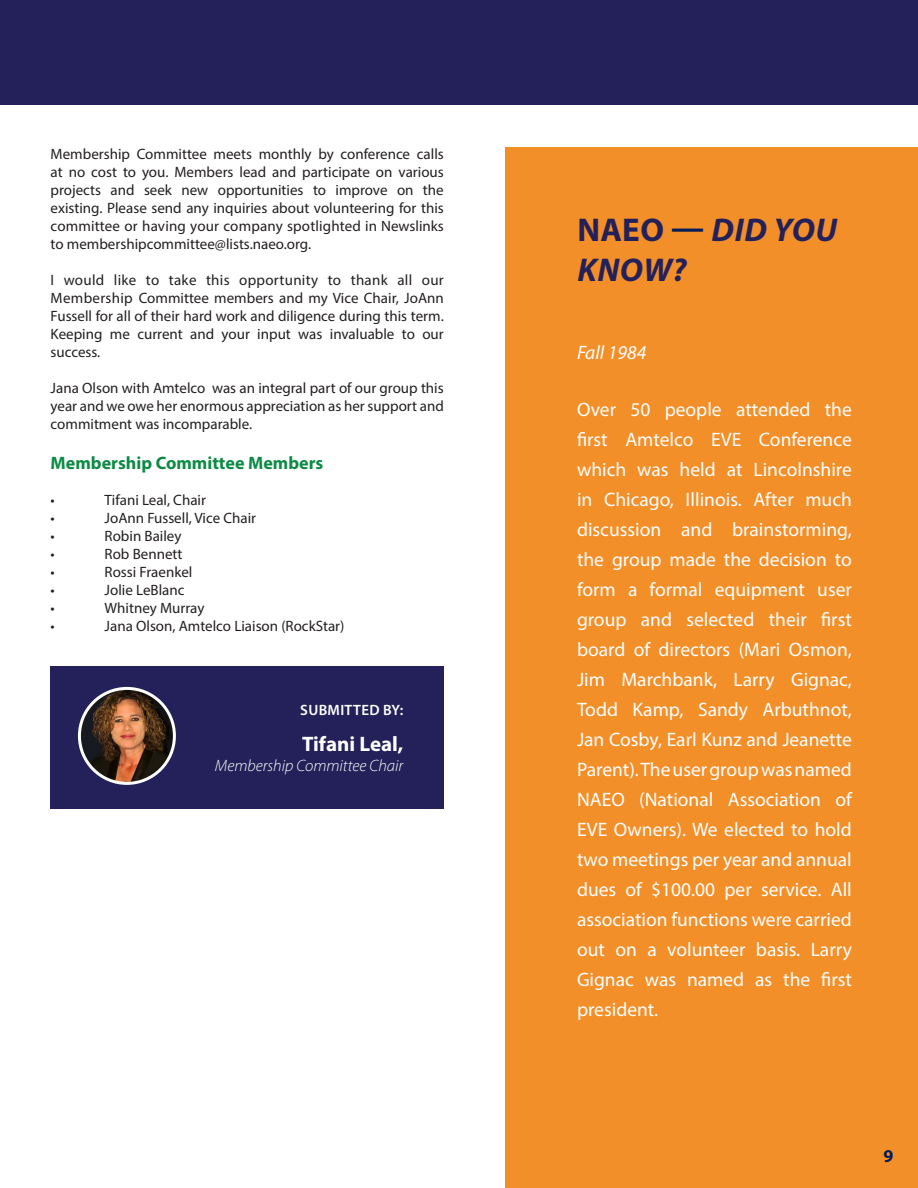
<style>
.page{position:relative;width:918px;height:1188px;background:#fff}
.page>*{position:absolute;margin:0;border:0;box-sizing:border-box;transform-origin:0 0}
.Section_Heading{font:italic 700 33px/39.6px "Myriad Pro";letter-spacing:.015em;color:#242059}
.Body{font:700 21px "Myriad Pro";color:#fff}
.Body-2{font:19.5px/30px "Myriad Pro";color:#fff;text-align:justify}
.Body-3{font:italic 19.5px "Myriad Pro";color:#fff}
.Subheading{font:700 18px "Myriad Pro";color:#0d8b45}
.t1{font:700 18px "Myriad Pro";color:#001e5b}
.Body-4{font:italic 300 16.5px "Myriad Pro";color:#fff}
.Body-5{font:15px/18px "Myriad Pro";color:#231f20;text-align:justify}
.Body-6{font:600 15px "Myriad Pro";letter-spacing:.02em;color:#fff}
.s1{font-style:normal}
.s2{font-style:normal;color:#001e5b}
</style>
<div class="page">
<div style="left:0;top:0;width:918px;height:105px;background:#242059"></div>
<div style="left:505px;top:148px;width:413px;height:1040px;background:#f38f28"></div>
<div style="left:51px;top:666px;width:393px;height:143px;background:#242059"></div>
<img style="left:79px;top:688px;width:95px;height:95px;border-radius:47px">
<div style="left:78px;top:687px;width:98px;height:98px;border:3px solid #fff;border-radius:50%"></div>
<p class="Body-5" style="left:51px;top:145px;width:395px">Membership Committee meets monthly by conference calls at no cost to you. Members lead and participate on various projects and seek new opportunities to improve on the existing. Please send any inquiries about volunteering for this committee or having your company spotlighted in Newslinks to membershipcommittee@lists.naeo.org.</p>
<p class="Body-5" style="left:51px;top:271px;width:395px">I would like to take this opportunity to thank all our Membership Committee members and my Vice Chair, JoAnn Fussell for all of their hard work and diligence during this term.<br>Keeping me current and your input was invaluable to our success.</p>
<p class="Body-5" style="left:51px;top:379px;width:395px">Jana Olson with Amtelco was an integral part of our group this year and we owe her enormous appreciation as her support and commitment was incomparable.</p>
<p class="Subheading" style="left:51px;top:451px;width:274px">Membership Committee Members</p>
<p class="Body-5" style="left:51px;top:491px;width:6px">•</p>
<p class="Body-5" style="left:105px;top:491px;width:103px">Tifani Leal, Chair</p>
<p class="Body-5" style="left:51px;top:509px;width:6px">•</p>
<p class="Body-5" style="left:105px;top:509px;width:153px">JoAnn Fussell, Vice Chair</p>
<p class="Body-5" style="left:51px;top:527px;width:6px">•</p>
<p class="Body-5" style="left:105px;top:527px;width:78px">Robin Bailey</p>
<p class="Body-5" style="left:51px;top:545px;width:6px">•</p>
<p class="Body-5" style="left:105px;top:545px;width:79px">Rob Bennett</p>
<p class="Body-5" style="left:51px;top:563px;width:6px">•</p>
<p class="Body-5" style="left:105px;top:563px;width:89px">Rossi Fraenkel</p>
<p class="Body-5" style="left:51px;top:581px;width:6px">•</p>
<p class="Body-5" style="left:105px;top:581px;width:81px">Jolie LeBlanc</p>
<p class="Body-5" style="left:51px;top:599px;width:6px">•</p>
<p class="Body-5" style="left:105px;top:599px;width:101px">Whitney Murray</p>
<p class="Body-5" style="left:51px;top:617px;width:6px">•</p>
<p class="Body-5" style="left:105px;top:617px;width:241px">Jana Olson, Amtelco Liaison (RockStar)</p>
<p class="Body-6" style="left:300px;top:700px;width:104px">SUBMITTED BY:</p>
<p class="Body" style="left:302px;top:730px;width:103px">Tifani Leal,</p>
<p class="Body-4" style="left:215px;top:755px;width:190px">Membership Committee Chair</p>
<p class="Section_Heading" style="left:577px;top:209px;width:261px"><span class="s1">NAEO</span> <span class="s2">—</span> DID YOU<br>KNOW?</p>
<p class="Body-3" style="left:577px;top:340px;width:71px">Fall 1984</p>
<p class="Body-2" style="left:577px;top:394px;width:276px">Over 50 people attended the first Amtelco EVE Conference which was held at Lincolnshire in Chicago, Illinois. After much discussion and brainstorming, the group made the decision to form a formal equipment user group and selected their first board of directors (Mari Osmon, Jim Marchbank, Larry Gignac, Todd Kamp, Sandy Arbuthnot, Jan Cosby, Earl Kunz and Jeanette Parent). The user group was named NAEO (National Association of EVE Owners). We elected to hold two meetings per year and annual dues of $100.00 per service. All association functions were carried out on a volunteer basis. Larry Gignac was named as the first president.</p>
<p class="t1" style="left:883px;top:1145px;width:11px">9</p>
</div>
